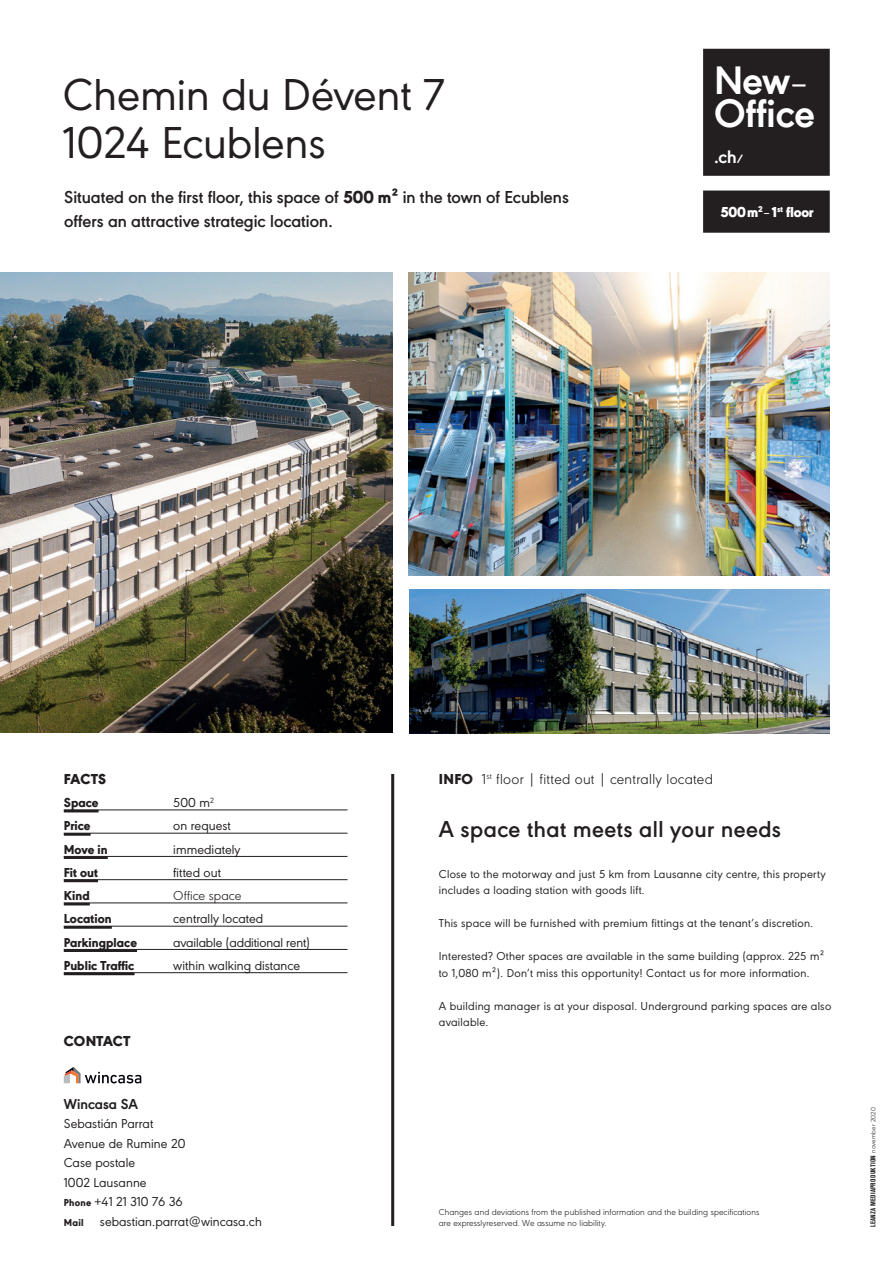
<style>
.page{position:relative;width:893px;height:1263px;background:#fff}
.page>*{position:absolute;margin:0;border:0;box-sizing:border-box;transform-origin:0 0}
.t1{font:46.5px/48px "URW Geometric";color:#231f20}
.t2{font:700 41.4px/33px "URW Geometric";letter-spacing:-.01em;color:#fff}
.t3{font:600 24px "URW Geometric";letter-spacing:.02em;color:#231f20}
.t4{font:700 18.9px "URW Geometric";color:#fff}
.t5{font:600 18px/24px "URW Geometric";color:#231f20}
.t6{font:300 15px "URW Geometric";letter-spacing:.02em;color:#231f20}
.t7{font:900 15px "URW Geometric";letter-spacing:-.01em;color:#fff}
.t8{font:900 15px "URW Geometric";letter-spacing:.01em;color:#231f20}
.t9{font:700 15px "URW Geometric";color:#231f20}
.t10{font:13.5px/19.5px "URW Geometric";letter-spacing:.005em;color:#231f20}
.t11{font:800 13.5px "URW Geometric";letter-spacing:.005em;color:#231f20}
.t12{font:300 13.5px "URW Geometric";color:#231f20}
.t13{font:12px/16.5px "URW Geometric";letter-spacing:.02em;color:#231f20}
.t14{font:300 9px/10.8px "URW Geometric";letter-spacing:.01em;color:#231f20}
.t15{font:700 condensed 6.75px "AK11";letter-spacing:.05em;color:#231f20}
.s1{font-weight:800}
.s2{font-weight:300}
.s3{font-size:12.75px}
.s4{font-weight:400}
.s5{font-weight:800;font-size:10.5px}
.s6{font-weight:900}
.s7{font-family:"URW Geometric";font-weight:300;font-stretch:normal}
</style>
<div class="page">
<div style="left:706px;top:52px;width:121px;height:121px;background:#231f20"></div>
<div style="left:703px;top:49px;width:127px;height:127px;border:6px solid #231f20"></div>
<div style="left:706px;top:193px;width:121px;height:37px;background:#231f20"></div>
<div style="left:703px;top:191px;width:127px;height:42px;border:6px solid #231f20"></div>
<svg style="left:64px;top:1067px;width:77px;height:16px"></svg>
<hr style="left:64px;top:810px;width:283px;height:1px;background:#231f20">
<hr style="left:64px;top:810px;width:35px;height:2px;background:#231f20">
<hr style="left:64px;top:833px;width:283px;height:1px;background:#231f20">
<hr style="left:64px;top:833px;width:27px;height:3px;background:#231f20">
<hr style="left:64px;top:856px;width:283px;height:1px;background:#231f20">
<hr style="left:64px;top:856px;width:44px;height:3px;background:#231f20">
<hr style="left:64px;top:879px;width:283px;height:1px;background:#231f20">
<hr style="left:64px;top:879px;width:34px;height:3px;background:#231f20">
<hr style="left:64px;top:903px;width:283px;height:1px;background:#231f20">
<hr style="left:64px;top:903px;width:26px;height:2px;background:#231f20">
<hr style="left:64px;top:926px;width:283px;height:1px;background:#231f20">
<hr style="left:64px;top:926px;width:48px;height:3px;background:#231f20">
<hr style="left:64px;top:949px;width:283px;height:1px;background:#231f20">
<hr style="left:64px;top:949px;width:73px;height:3px;background:#231f20">
<hr style="left:64px;top:972px;width:283px;height:1px;background:#231f20">
<hr style="left:64px;top:972px;width:71px;height:3px;background:#231f20">
<hr style="left:391px;top:774px;width:3px;height:452px;background:#231f20">
<img style="left:410px;top:590px;width:420px;height:144px">
<img style="left:408px;top:273px;width:422px;height:302px">
<img style="left:0;top:272px;width:393px;height:461px">
<h1 class="t1" style="left:63px;top:67px;width:383px">Chemin du Dévent 7<br>1024 Ecublens</h1>
<h3 class="t5" style="left:64px;top:184px;width:506px">Situated on the first floor, this space of <span class="s1">500 m²</span> in the town of Ecublens offers an attractive strategic location.</h3>
<h2 class="t2" style="left:714px;top:61px;width:102px">New<span class="s2">–<br></span>Office</h2>
<h3 class="t4" style="left:714px;top:142px;width:31px">.ch<span class="s3">/</span></h3>
<p class="t7" style="left:720px;top:201px;width:95px">500 m<sup>2</sup><span class="s4">–</span> 1<sup>st</sup> floor</p>
<p class="t8" style="left:64px;top:768px;width:44px">FACTS</p>
<p class="t11" style="left:64px;top:793px;width:36px">Space</p>
<p class="t10" style="left:173px;top:792px;width:42px">500 m<sup>2</sup></p>
<p class="t11" style="left:64px;top:816px;width:28px">Price</p>
<p class="t10" style="left:173px;top:815px;width:59px">on request</p>
<p class="t11" style="left:64px;top:839px;width:45px">Move in</p>
<p class="t10" style="left:173px;top:838px;width:69px">immediately</p>
<p class="t11" style="left:64px;top:862px;width:36px">Fit out</p>
<p class="t10" style="left:173px;top:862px;width:49px">fitted out</p>
<p class="t11" style="left:64px;top:886px;width:27px">Kind</p>
<p class="t12" style="left:173px;top:886px;width:70px">Office space</p>
<p class="t11" style="left:64px;top:909px;width:49px">Location</p>
<p class="t10" style="left:173px;top:908px;width:92px">centrally located</p>
<p class="t11" style="left:64px;top:932px;width:75px">Parkingplace</p>
<p class="t10" style="left:173px;top:931px;width:138px">available (additional rent)</p>
<p class="t11" style="left:64px;top:955px;width:72px">Public Traffic</p>
<p class="t10" style="left:173px;top:955px;width:128px">within walking distance</p>
<p class="t8" style="left:64px;top:1030px;width:68px">CONTACT</p>
<p class="t9" style="left:64px;top:1093px;width:76px">Wincasa SA</p>
<p class="t10" style="left:64px;top:1113px;width:200px">Sebastián Parrat<br>Avenue de Rumine 20<br>Case postale<br>1002 Lausanne<br><span class="s5">Phone</span> +41 21 310 76 36<br><span class="s5">Mail</span> sebastian.parrat@wincasa.ch</p>
<p class="t6" style="left:439px;top:768px;width:276px"><span class="s6">INFO</span> 1<sup>st</sup> floor | fitted out | centrally located</p>
<h3 class="t3" style="left:439px;top:811px;width:344px">A space that meets all your needs</h3>
<p class="t13" style="left:439px;top:864px;width:388px">Close to the motorway and just 5 km from Lausanne city centre, this property includes a loading station with goods lift.</p>
<p class="t13" style="left:439px;top:914px;width:376px">This space will be furnished with premium fittings at the tenant’s discretion.</p>
<p class="t13" style="left:439px;top:947px;width:387px">Interested? Other spaces are available in the same building (approx. 225 m² to 1,080 m²). Don’t miss this opportunity! Contact us for more information.</p>
<p class="t13" style="left:439px;top:996px;width:394px">A building manager is at your disposal. Underground parking spaces are also available.</p>
<p class="t14" style="left:439px;top:1206px;width:322px">Changes and deviations from the published information and the building specifications are expresslyreserved. We assume no liability.</p>
<p class="t15" style="left:869px;top:1227px;width:121px;rotate:-90deg">LEANZA MEDIAPRODUKTION <span class="s7">november 2020</span></p>
</div>
